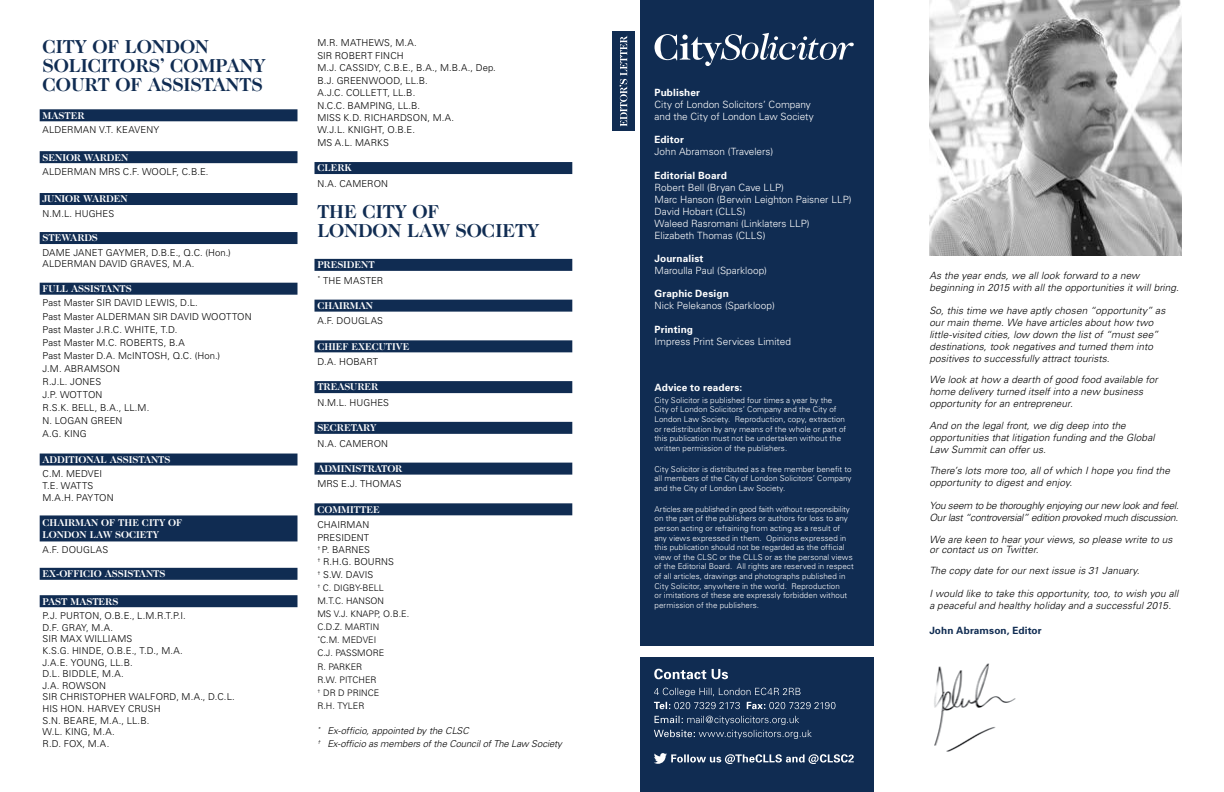
<style>
.page{position:relative;width:1224px;height:792px;background:#fff}
.page>*{position:absolute;margin:0;border:0;box-sizing:border-box;transform-origin:0 0}
.t1{font:700 19px/19px "Caslon Two Twenty Four";color:#102c52}
.t2{font:italic 300 10px/12px "Univers";letter-spacing:.01em;color:#000}
.t3{font:300 10px/12px "Univers";color:#fff}
.t4{font:700 10px/12px "Caslon Two Twenty Four";color:#fff}
.t5{font:italic 300 10px/12px "Univers";letter-spacing:-.02em;color:#000}
.t6{font:700 10px "Univers";letter-spacing:.015em;color:#fff}
.t7{font:700 10px "Univers";letter-spacing:.01em;color:#102c52}
.t8{font:300 9.5px/11.6px "Univers";letter-spacing:.01em;color:#000}
.t9{font:italic 300 9.5px/12.5px "Univers";letter-spacing:-.005em;color:#000}
.t10{font:300 9px/13.1px "Univers";color:#000}
.t11{font:300 8px/9.6px "Univers";letter-spacing:.01em;color:#fff}
</style>
<div class="page">
<div style="left:640px;top:657px;width:234px;height:135px;background:#102c52"></div>
<img style="left:934px;top:663px;width:82px;height:89px">
<img style="left:929px;top:0;width:252px;height:255px">
<div style="left:612px;top:32px;width:23px;height:99px;background:#102c52"></div>
<svg style="left:620px;top:36px;width:7px;height:90px"></svg>
<div style="left:640px;top:0;width:234px;height:646px;background:#102c52"></div>
<svg style="left:654px;top:716px;width:158px;height:23px"></svg>
<svg style="left:654px;top:688px;width:181px;height:21px"></svg>
<svg style="left:654px;top:669px;width:74px;height:10px"></svg>
<svg style="left:654px;top:753px;width:200px;height:11px"></svg>
<svg style="left:655px;top:33px;width:199px;height:33px"></svg>
<div style="left:40px;top:109px;width:257px;height:12px;background:#102c52"></div>
<div style="left:40px;top:151px;width:257px;height:12px;background:#102c52"></div>
<div style="left:40px;top:193px;width:257px;height:12px;background:#102c52"></div>
<div style="left:40px;top:232px;width:257px;height:12px;background:#102c52"></div>
<div style="left:40px;top:283px;width:257px;height:12px;background:#102c52"></div>
<div style="left:40px;top:454px;width:257px;height:12px;background:#102c52"></div>
<div style="left:40px;top:515px;width:257px;height:26px;background:#102c52"></div>
<div style="left:40px;top:568px;width:257px;height:12px;background:#102c52"></div>
<div style="left:40px;top:595px;width:257px;height:12px;background:#102c52"></div>
<div style="left:315px;top:162px;width:257px;height:12px;background:#102c52"></div>
<div style="left:315px;top:259px;width:257px;height:12px;background:#102c52"></div>
<div style="left:315px;top:300px;width:257px;height:12px;background:#102c52"></div>
<div style="left:315px;top:340px;width:257px;height:12px;background:#102c52"></div>
<div style="left:315px;top:381px;width:257px;height:12px;background:#102c52"></div>
<div style="left:315px;top:422px;width:257px;height:12px;background:#102c52"></div>
<div style="left:315px;top:463px;width:257px;height:12px;background:#102c52"></div>
<div style="left:315px;top:503px;width:257px;height:12px;background:#102c52"></div>
<h1 class="t1" style="left:43px;top:37px;width:225px">CITY OF LONDON<br>SOLICITORS’ COMPANY<br>COURT OF ASSISTANTS</h1>
<p class="t4" style="left:43px;top:109px;width:43px">MASTER</p>
<p class="t8" style="left:43px;top:124px;width:118px">ALDERMAN V.T. KEAVENY</p>
<p class="t4" style="left:43px;top:151px;width:87px">SENIOR WARDEN</p>
<p class="t8" style="left:43px;top:166px;width:168px">ALDERMAN MRS C.F. WOOLF, C.B.E.</p>
<p class="t4" style="left:43px;top:193px;width:87px">JUNIOR WARDEN</p>
<p class="t8" style="left:43px;top:207px;width:73px">N.M.L. HUGHES</p>
<p class="t4" style="left:43px;top:232px;width:57px">STEWARDS</p>
<p class="t8" style="left:43px;top:246px;width:190px">DAME JANET GAYMER, D.B.E., Q.C. (Hon.)<br>ALDERMAN DAVID GRAVES, M.A.</p>
<p class="t4" style="left:43px;top:282px;width:91px">FULL ASSISTANTS</p>
<p class="t8" style="left:43px;top:296px;width:211px;line-height:13px">Past Master SIR DAVID LEWIS, D.L.<br>Past Master ALDERMAN SIR DAVID WOOTTON<br>Past Master J.R.C. WHITE, T.D.<br>Past Master M.C. ROBERTS, B.A<br>Past Master D.A. McINTOSH, Q.C. (Hon.)<br>J.M. ABRAMSON<br>R.J.L. JONES<br>J.P. WOTTON<br>R.S.K. BELL, B.A., LL.M.<br>N. LOGAN GREEN<br>A.G. KING</p>
<p class="t4" style="left:43px;top:453px;width:129px">ADDITIONAL ASSISTANTS</p>
<p class="t8" style="left:43px;top:468px;width:73px">C.M. MEDVEI<br>T.E. WATTS<br>M.A.H. PAYTON</p>
<p class="t4" style="left:43px;top:517px;width:141px">CHAIRMAN OF THE CITY OF<br>LONDON LAW SOCIETY</p>
<p class="t8" style="left:43px;top:543px;width:67px">A.F. DOUGLAS</p>
<p class="t4" style="left:43px;top:568px;width:124px">EX-OFFICIO ASSISTANTS</p>
<p class="t4" style="left:43px;top:595px;width:77px">PAST MASTERS</p>
<p class="t8" style="left:43px;top:610px;width:194px">P.J. PURTON, O.B.E., L.M.R.T.P.I.<br>D.F. GRAY, M.A.<br>SIR MAX WILLIAMS<br>K.S.G. HINDE, O.B.E., T.D., M.A.<br>J.A.E. YOUNG, LL.B.<br>D.L. BIDDLE, M.A.<br>J.A. ROWSON<br>SIR CHRISTOPHER WALFORD, M.A., D.C.L.<br>HIS HON. HARVEY CRUSH<br>S.N. BEARE, M.A., LL.B.<br>W.L. KING, M.A.<br>R.D. FOX, M.A.</p>
<p class="t8" style="left:317px;top:36px;width:180px;line-height:12.5px">M.R. MATHEWS, M.A.<br>SIR ROBERT FINCH<br>M.J. CASSIDY, C.B.E., B.A., M.B.A., Dep.<br>B.J. GREENWOOD, LL.B.<br>A.J.C. COLLETT, LL.B.<br>N.C.C. BAMPING, LL.B.<br>MISS K.D. RICHARDSON, M.A.<br>W.J.L. KNIGHT, O.B.E.<br>MS A.L. MARKS</p>
<p class="t4" style="left:317px;top:162px;width:36px">CLERK</p>
<p class="t8" style="left:317px;top:177px;width:72px">N.A. CAMERON</p>
<h1 class="t1" style="left:317px;top:202px;width:223px">THE CITY OF<br>LONDON LAW SOCIETY</h1>
<p class="t4" style="left:317px;top:259px;width:59px">PRESIDENT</p>
<p class="t8" style="left:317px;top:274px;width:67px"><sup>*</sup> THE MASTER</p>
<p class="t4" style="left:317px;top:299px;width:57px">CHAIRMAN</p>
<p class="t8" style="left:317px;top:315px;width:67px">A.F. DOUGLAS</p>
<p class="t4" style="left:317px;top:340px;width:94px">CHIEF EXECUTIVE</p>
<p class="t8" style="left:317px;top:356px;width:62px">D.A. HOBART</p>
<p class="t4" style="left:317px;top:381px;width:62px">TREASURER</p>
<p class="t8" style="left:317px;top:396px;width:73px">N.M.L. HUGHES</p>
<p class="t4" style="left:317px;top:422px;width:61px">SECRETARY</p>
<p class="t8" style="left:317px;top:437px;width:72px">N.A. CAMERON</p>
<p class="t4" style="left:317px;top:462px;width:87px">ADMINISTRATOR</p>
<p class="t8" style="left:317px;top:478px;width:86px">MRS E.J. THOMAS</p>
<p class="t4" style="left:317px;top:503px;width:64px">COMMITTEE</p>
<p class="t8" style="left:317px;top:518px;width:78px;line-height:12.5px">CHAIRMAN<br>PRESIDENT<br><sup>†</sup> P. BARNES<br><sup>†</sup> R.H.G. BOURNS <sup>†</sup> S.W. DAVIS</p>
<p class="t10" style="left:317px;top:581px;width:93px"><sup>†</sup> C. DIGBY-BELL<br>M.T.C. HANSON<br>MS V.J. KNAPP, O.B.E.<br>C.D.Z. MARTIN<br><sup>*</sup>C.M. MEDVEI<br>C.J. PASSMORE<br>R. PARKER<br>R.W. PITCHER<br><sup>†</sup> DR D PRINCE<br>R.H. TYLER</p>
<p class="t9" style="left:317px;top:725px;width:246px"><sup>*</sup> Ex-officio, appointed by the CLSC<br><sup>†</sup> Ex-officio as members of the Council of The Law Society</p>
<p class="t6" style="left:655px;top:86px;width:47px">Publisher</p>
<p class="t3" style="left:655px;top:98px;width:161px">City of London Solicitors’ Company and the City of London Law Society</p>
<p class="t6" style="left:655px;top:133px;width:31px">Editor</p>
<p class="t3" style="left:655px;top:145px;width:120px">John Abramson (Travelers)</p>
<p class="t6" style="left:655px;top:169px;width:74px">Editorial Board</p>
<p class="t3" style="left:655px;top:181px;width:199px">Robert Bell (Bryan Cave LLP)<br>Marc Hanson (Berwin Leighton Paisner LLP)<br>David Hobart (CLLS)<br>Waleed Rasromani (Linklaters LLP)<br>Elizabeth Thomas (CLLS)</p>
<p class="t6" style="left:655px;top:252px;width:50px">Journalist</p>
<p class="t3" style="left:655px;top:264px;width:114px">Maroulla Paul (Sparkloop)</p>
<p class="t6" style="left:655px;top:287px;width:76px">Graphic Design</p>
<p class="t3" style="left:655px;top:299px;width:122px">Nick Pelekanos (Sparkloop)</p>
<p class="t6" style="left:655px;top:323px;width:40px">Printing</p>
<p class="t3" style="left:655px;top:335px;width:138px">Impress Print Services Limited</p>
<p class="t6" style="left:655px;top:381px;width:89px">Advice to readers:</p>
<p class="t11" style="left:655px;top:395px;width:193px">City Solicitor is published four times a year by the City of London Solicitors’ Company and the City of London Law Society. Reproduction, copy, extraction or redistribution by any means of the whole or part of this publication must not be undertaken without the written permission of the publishers.</p>
<p class="t11" style="left:655px;top:464px;width:199px;text-align:justify">City Solicitor is distributed as a free member benefit to all members of the City of London Solicitors’ Company and the City of London Law Society.</p>
<p class="t11" style="left:655px;top:504px;width:201px">Articles are published in good faith without responsibility on the part of the publishers or authors for loss to any person acting or refraining from acting as a result of any views expressed in them. Opinions expressed in this publication should not be regarded as the official view of the CLSC or the CLLS or as the personal views of the Editorial Board. All rights are reserved in respect of all articles, drawings and photographs published in City Solicitor, anywhere in the world. Reproduction<br>or imitations of these are expressly forbidden without permission of the publishers.</p>
<p class="t2" style="left:929px;top:269px;width:251px">As the year ends, we all look forward to a new beginning in 2015 with all the opportunities it will bring.</p>
<p class="t2" style="left:929px;top:304px;width:238px">So, this time we have aptly chosen “opportunity” as our main theme. We have articles about how two little-visited cities, low down the list of “must see” destinations, took negatives and turned them into positives to successfully attract tourists.</p>
<p class="t2" style="left:929px;top:374px;width:230px">We look at how a dearth of good food available for home delivery turned itself into a new business opportunity for an entrepreneur.</p>
<p class="t2" style="left:929px;top:419px;width:227px">And on the legal front, we dig deep into the opportunities that litigation funding and the Global<br>Law Summit can offer us.</p>
<p class="t2" style="left:929px;top:464px;width:242px">There’s lots more too, all of which I hope you find the opportunity to digest and enjoy.</p>
<p class="t5" style="left:929px;top:500px;width:251px">You seem to be thoroughly enjoying our new look and feel.<br>Our last “controversial” edition provoked much discussion.</p>
<p class="t2" style="left:929px;top:534px;width:245px;line-height:10px">We are keen to hear your views, so please write to us or contact us on Twitter.</p>
<p class="t2" style="left:929px;top:564px;width:212px">The copy date for our next issue is 31 January.</p>
<p class="t2" style="left:929px;top:588px;width:251px">I would like to take this opportunity, too, to wish you all a peaceful and healthy holiday and a successful 2015.</p>
<p class="t7" style="left:929px;top:624px;width:114px">John Abramson, Editor</p>
</div>
